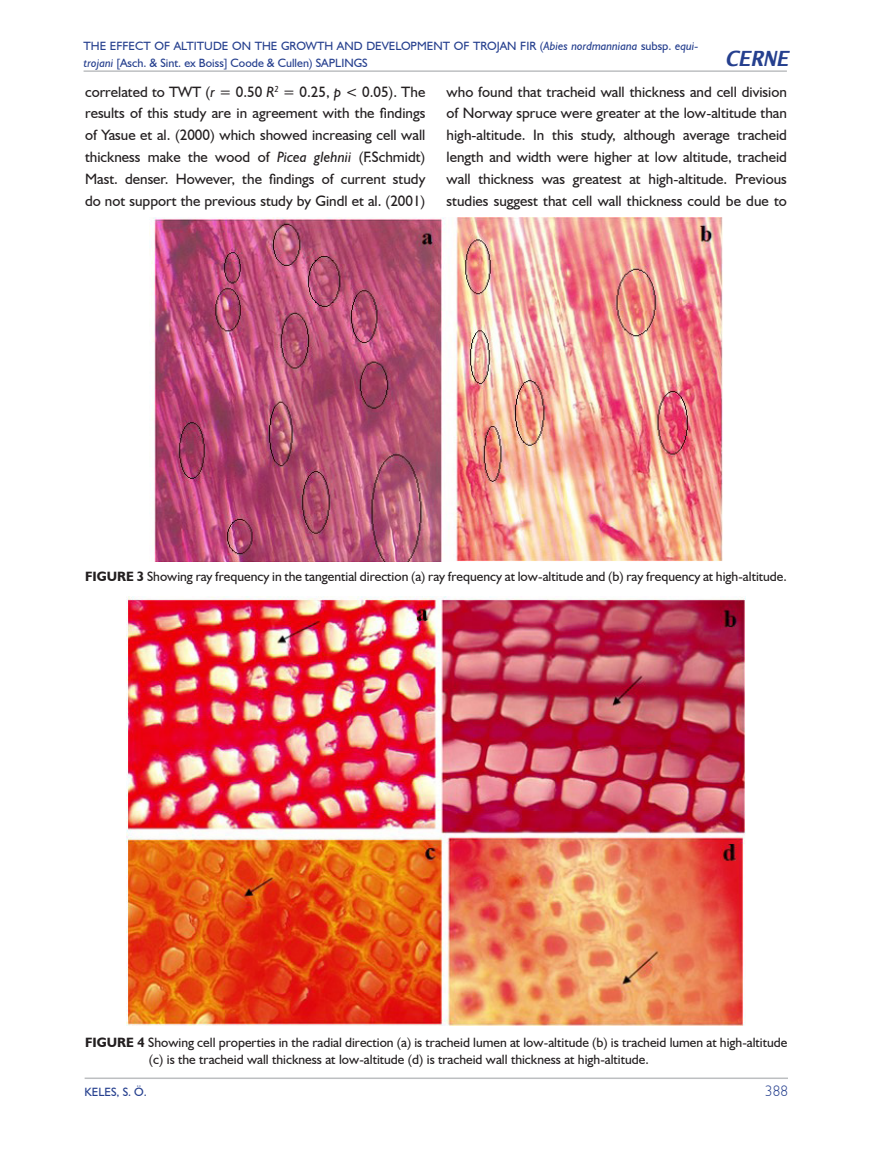
<style>
.page{position:relative;width:872px;height:1149px;background:#fff}
.page>*{position:absolute;margin:0;border:0;box-sizing:border-box;transform-origin:0 0}
.t1{font:italic 700 21px "Lucida Sans Typewriter";color:#253f8e}
.Corpo_de_Texto{font:15px/21.8px "Humanist 521 BT";color:#231f20;text-align:justify}
.t2{font:300 15px "Humanist 521 BT";color:#253f8e}
.Título_Tab_Fig_Quad{font:13.5px/16.5px "Humanist 521 BT";color:#231f20}
.t3{font:12px/16.5px "Humanist 521 BT";color:#253f8e}
.s1{font-style:italic}
.s2{font-weight:700}
</style>
<div class="page">
<hr style="left:84px;top:70px;width:703px;height:2px;background:#bdbfc1">
<hr style="left:85px;top:1077px;width:703px;height:1px;background:#bdbfc1">
<img style="left:149px;top:217px;width:574px;height:344px">
<img style="left:126px;top:596px;width:619px;height:430px">
<p class="t3" style="left:84px;top:37px;width:616px">THE EFFECT OF ALTITUDE ON THE GROWTH AND DEVELOPMENT OF TROJAN FIR (<span class="s1">Abies nordmanniana</span> subsp. <span class="s1">equi&shy;trojani</span> [Asch. &amp; Sint. ex Boiss] Coode &amp; Cullen) SAPLINGS</p>
<h1 class="t1" style="left:725px;top:46px;width:65px">CERNE</h1>
<p class="Corpo_de_Texto" style="left:85px;top:80px;width:342px">correlated to TWT (<span class="s1">r</span> = 0.50 <span class="s1">R</span><sup>2</sup> = 0.25, <span class="s1">p</span> &lt; 0.05). The results of this study are in agreement with the findings of Yasue et al. (2000) which showed increasing cell wall thickness make the wood of <span class="s1">Picea glehnii</span> (F.Schmidt)<br>Mast. denser. However, the findings of current study do not support the previous study by Gindl et al. (2001)</p>
<p class="Corpo_de_Texto" style="left:446px;top:80px;width:342px">who found that tracheid wall thickness and cell division of Norway spruce were greater at the low-altitude than high-altitude. In this study, although average tracheid length and width were higher at low altitude, tracheid wall thickness was greatest at high-altitude. Previous studies suggest that cell wall thickness could be due to</p>
<p class="Título_Tab_Fig_Quad" style="left:85px;top:567px;width:703px"><span class="s2">FIGURE 3</span> Showing ray frequency in the tangential direction (a) ray frequency at low-altitude and (b) ray frequency at high-altitude.</p>
<p class="Título_Tab_Fig_Quad" style="left:149px;top:1033px;width:640px;text-indent:-64px"><span class="s2">FIGURE 4</span> Showing cell properties in the radial direction (a) is tracheid lumen at low-altitude (b) is tracheid lumen at high-altitude (c) is the tracheid wall thickness at low-altitude (d) is tracheid wall thickness at high-altitude.</p>
<p class="t3" style="left:85px;top:1082px;width:64px">KELES, S. Ö.</p>
<p class="t2" style="left:765px;top:1081px;width:24px">388</p>
</div>
